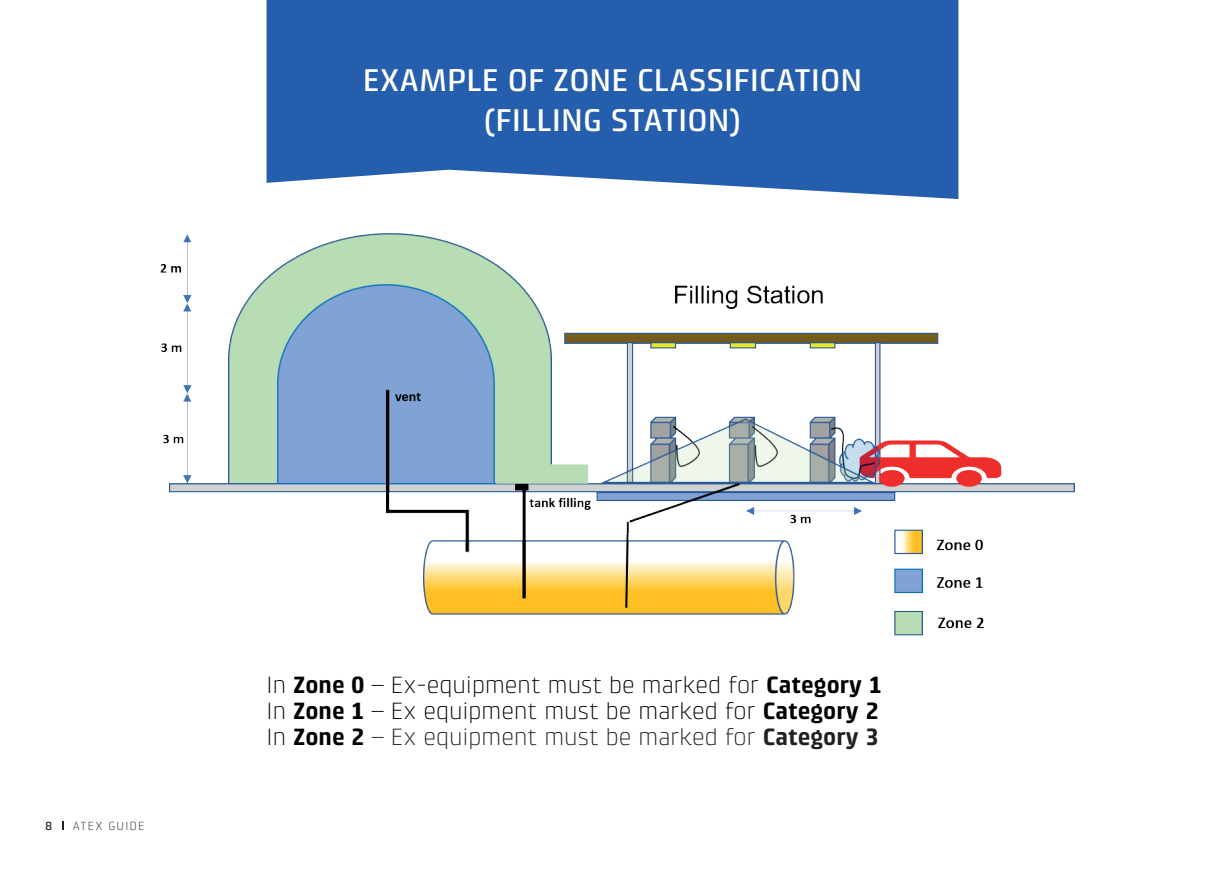
<style>
.page{position:relative;width:1225px;height:876px;background:#fff}
.page>*{position:absolute;margin:0;border:0;box-sizing:border-box;transform-origin:0 0}
.t1{font:500 32px/40px "Klint Pro";color:#fff;text-align:center}
.t2{font:300 24px/26px "Klint Pro";color:#000}
.t3{font:300 12px "Klint Pro";letter-spacing:.1em;color:#231f20}
.t4{font:500 12px "Klint Pro";color:#231f20}
.s1{font-weight:700}
.s2{color:#231f20}
.s3{font-weight:700;color:#231f20}
</style>
<div class="page">
<svg style="left:62px;top:821px;width:2px;height:9px"></svg>
<svg style="left:266px;top:0;width:692px;height:199px;background:#366bb3"></svg>
<img style="left:160px;top:233px;width:914px;height:403px">
<h1 class="t1" style="left:363px;top:60px;width:501px">EXAMPLE OF ZONE CLASSIFICATION (FILLING STATION)</h1>
<p class="t4" style="left:45px;top:819px;width:8px">8</p>
<p class="t3" style="left:73px;top:819px;width:73px">ATEX GUIDE</p>
<p class="t2" style="left:266px;top:672px;width:617px">In <span class="s1">Zone 0</span> – Ex-equipment must be marked for <span class="s1">Category 1<br></span>In <span class="s1">Zone 1</span> – Ex equipment must be marked for <span class="s1">Category 2<br></span>In <span class="s1">Zone 2</span> <span class="s2">– Ex equipment must be marked for</span> <span class="s3">Category 3</span></p>
</div>
